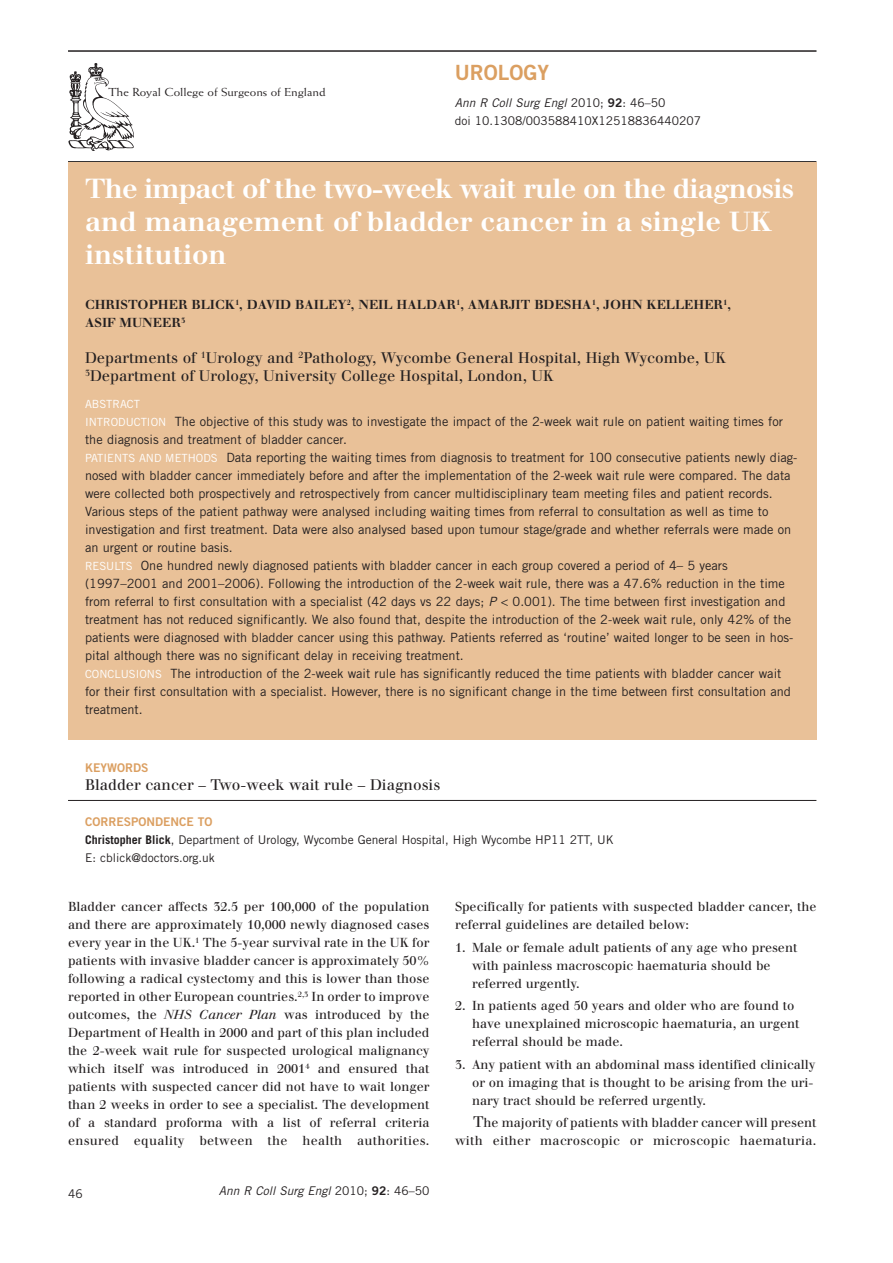
<style>
.page{position:relative;width:893px;height:1263px;background:#fff}
.page>*{position:absolute;margin:0;border:0;box-sizing:border-box;transform-origin:0 0}
.t1{font:700 27px/33px "Walbaum";color:#fff}
.t2{font:21px "Trade Gothic Bold Two";color:#db9f61}
.t3{font:15px/18px "Walbaum";color:#231f20}
.t4{font:12.75px/18px "Trade Gothic";color:#231f20}
.t5{font:12.75px/18px "Walbaum";color:#231f20}
.t6{font:700 12.75px/18px "Walbaum";color:#231f20}
.t7{font:12px/18px "Trade Gothic";color:#231f20}
.t8{font:italic 12px "Trade Gothic";color:#231f20}
.t9{font:12px "Trade Gothic Bold Two";color:#db9f61}
.t10{font:11.7px "Weiss";color:#231f20;scale:1.08 1}
.t11{font:11.25px "Trade Gothic";color:#fff}
.s1{font-style:italic}
.s2{font-family:"Trade Gothic Bold Two"}
.s3{font-size:11.25px;color:#fff}
.s4{font-weight:700}
.s5{font-size:15px}
.s6{font-style:normal}
.s7{font-family:"Trade Gothic Bold Two";font-style:normal}
</style>
<div class="page">
<hr style="left:68px;top:161px;width:748px;height:1px;background:#231f20">
<hr style="left:68px;top:51px;width:748px;height:1px;background:#231f20">
<svg style="left:68px;top:63px;width:66px;height:88px"></svg>
<hr style="left:68px;top:800px;width:748px;height:1px;background:#231f20">
<div style="left:68px;top:162px;width:748px;height:577px;background:#e9c198"></div>
<p class="t10" style="left:108px;top:88px;width:203px">The Royal College of Surgeons of England</p>
<h2 class="t2" style="left:455px;top:65px;width:96px">UROLOGY</h2>
<p class="t7" style="left:455px;top:95px;width:248px"><span class="s1">Ann R Coll Surg Engl</span> 2010; <span class="s2">92</span>: 46–50<br>doi 10.1308/003588410X12518836440207</p>
<h1 class="t1" style="left:85px;top:175px;width:711px">The impact of the two-week wait rule on the diagnosis and management of bladder cancer in a single UK institution</h1>
<p class="t6" style="left:85px;top:297px;width:647px">CHRISTOPHER BLICK<sup>1</sup>, DAVID BAILEY<sup>2</sup>, NEIL HALDAR<sup>1</sup>, AMARJIT BDESHA<sup>1</sup>, JOHN KELLEHER<sup>1</sup>,<br>ASIF MUNEER<sup>3</sup></p>
<p class="t3" style="left:85px;top:350px;width:642px">Departments of <sup>1</sup>Urology and <sup>2</sup>Pathology, Wycombe General Hospital, High Wycombe, UK<br><sup>3</sup>Department of Urology, University College Hospital, London, UK</p>
<p class="t11" style="left:85px;top:400px;width:57px">ABSTRACT</p>
<p class="t4" style="left:85px;top:414px;width:714px"><span class="s3">INTRODUCTION</span> The objective of this study was to investigate the impact of the 2-week wait rule on patient waiting times for the diagnosis and treatment of bladder cancer.<br><span class="s3">PATIENTS AND METHODS</span> Data reporting the waiting times from diagnosis to treatment for 100 consecutive patients newly diag&shy;nosed with bladder cancer immediately before and after the implementation of the 2-week wait rule were compared. The data were collected both prospectively and retrospectively from cancer multidisciplinary team meeting files and patient records.<br>Various steps of the patient pathway were analysed including waiting times from referral to consultation as well as time to investigation and first treatment. Data were also analysed based upon tumour stage/grade and whether referrals were made on an urgent or routine basis.<br><span class="s3">RESULTS</span> One hundred newly diagnosed patients with bladder cancer in each group covered a period of 4– 5 years (1997–2001 and 2001–2006). Following the introduction of the 2-week wait rule, there was a 47.6% reduction in the time from referral to first consultation with a specialist (42 days vs 22 days; <span class="s1">P</span> &lt; 0.001). The time between first investigation and treatment has not reduced significantly. We also found that, despite the introduction of the 2-week wait rule, only 42% of the patients were diagnosed with bladder cancer using this pathway. Patients referred as ‘routine’ waited longer to be seen in hos&shy;pital although there was no significant delay in receiving treatment.<br><span class="s3">CONCLUSIONS</span> The introduction of the 2-week wait rule has significantly reduced the time patients with bladder cancer wait for their first consultation with a specialist. However, there is no significant change in the time between first consultation and treatment.</p>
<p class="t9" style="left:85px;top:763px;width:65px">KEYWORDS</p>
<p class="t3" style="left:85px;top:777px;width:357px">Bladder cancer – Two-week wait rule – Diagnosis</p>
<p class="t9" style="left:85px;top:817px;width:129px">CORRESPONDENCE TO</p>
<p class="t7" style="left:85px;top:831px;width:530px"><span class="s4">Christopher Blick</span>, Department of Urology, Wycombe General Hospital, High Wycombe HP11 2TT, UK<br>E: cblick@doctors.org.uk</p>
<p class="t5" style="left:68px;top:899px;width:363px;text-align:justify">Bladder cancer affects 32.5 per 100,000 of the population and there are approximately 10,000 newly diagnosed cases every year in the UK.<sup>1</sup> The 5-year survival rate in the UK for patients with invasive bladder cancer is approximately 50% following a radical cystectomy and this is lower than those reported in other European countries.<sup>2,3</sup> In order to improve outcomes, the <span class="s1">NHS Cancer Plan</span> was introduced by the Department of Health in 2000 and part of this plan included the 2-week wait rule for suspected urological malignancy which itself was introduced in 2001<sup>4</sup> and ensured that patients with suspected cancer did not have to wait longer than 2 weeks in order to see a specialist. The development of a standard proforma with a list of referral criteria ensured equality between the health authorities.</p>
<p class="t5" style="left:455px;top:899px;width:363px">Specifically for patients with suspected bladder cancer, the referral guidelines are detailed below:</p>
<p class="t5" style="left:472px;top:939px;width:327px;text-indent:-17px">1. Male or female adult patients of any age who present with painless macroscopic haematuria should be referred urgently.</p>
<p class="t5" style="left:472px;top:998px;width:329px;text-indent:-17px">2. In patients aged 50 years and older who are found to have unexplained microscopic haematuria, an urgent referral should be made.</p>
<p class="t5" style="left:472px;top:1056px;width:345px;text-indent:-17px">3. Any patient with an abdominal mass identified clinically or on imaging that is thought to be arising from the uri&shy;nary tract should be referred urgently.</p>
<p class="t5" style="left:455px;top:1115px;width:363px;text-align:right"><span class="s5">T</span>he majority of patients with bladder cancer will present with either macroscopic or microscopic haematuria.</p>
<p class="t7" style="left:68px;top:1186px;width:16px">46</p>
<p class="t8" style="left:219px;top:1186px;width:212px">Ann R Coll Surg Engl <span class="s6">2010;</span> <span class="s7">92</span><span class="s6">: 46–50</span></p>
</div>
